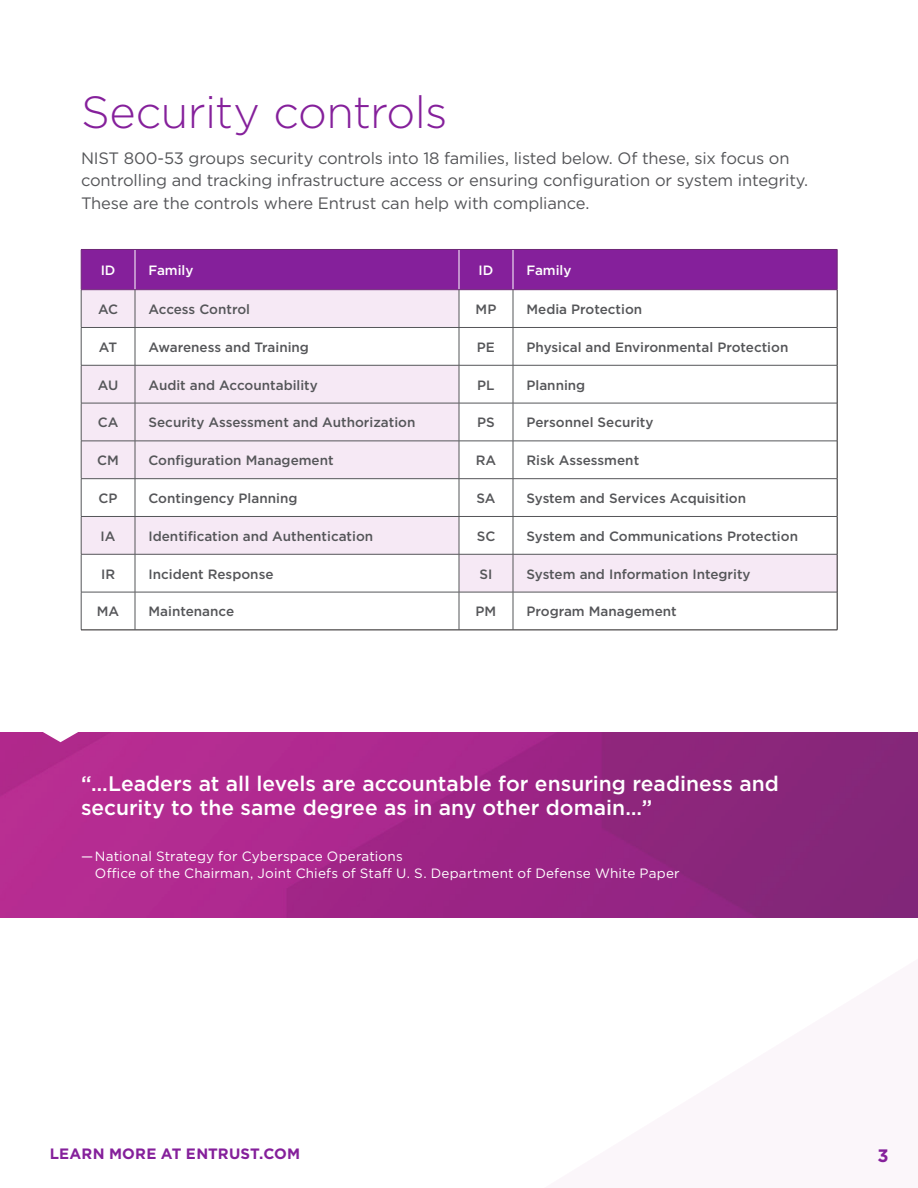
<style>
.page{position:relative;width:918px;height:1188px;background:#fff}
.page>*{position:absolute;margin:0;border:0;box-sizing:border-box;transform-origin:0 0}
.t1{font:300 45px "Gotham";letter-spacing:-.015em;color:#85209b}
.Sub_head{font:500 21px/24px "Gotham";color:#fff}
.Forridder{font:700 18px "Gotham";color:#85209b}
.Body_Copy{font:16.5px/22.5px "Gotham";letter-spacing:-.01em;color:#555659}
.Headline{font:700 15px "Gotham";letter-spacing:.015em;color:#85209b}
.t2{font:500 13.5px "Gotham";color:#555659}
.Sub_head-2{font:13.5px/16.2px "Gotham";letter-spacing:.015em;color:#fff}
.subhead_new{font:500 13.5px "Gotham";color:#fff}
</style>
<div class="page">
<div style="left:82px;top:250px;width:755px;height:39px;background:#85209b"></div>
<svg style="left:82px;top:290px;width:755px;height:302px"></svg>
<hr style="left:81px;top:290px;width:1px;height:37px;background:#555659">
<hr style="left:81px;top:328px;width:1px;height:37px;background:#555659">
<hr style="left:81px;top:365px;width:1px;height:38px;background:#555659">
<hr style="left:81px;top:403px;width:1px;height:38px;background:#555659">
<hr style="left:81px;top:441px;width:1px;height:37px;background:#555659">
<hr style="left:81px;top:479px;width:1px;height:37px;background:#555659">
<hr style="left:81px;top:517px;width:1px;height:37px;background:#555659">
<hr style="left:81px;top:554px;width:1px;height:38px;background:#555659">
<hr style="left:81px;top:592px;width:1px;height:38px;background:#555659">
<hr style="left:837px;top:290px;width:1px;height:37px;background:#231f20">
<hr style="left:837px;top:327px;width:1px;height:38px;background:#231f20">
<hr style="left:837px;top:365px;width:1px;height:38px;background:#231f20">
<hr style="left:837px;top:403px;width:1px;height:38px;background:#231f20">
<hr style="left:837px;top:441px;width:1px;height:38px;background:#231f20">
<hr style="left:837px;top:479px;width:1px;height:37px;background:#231f20">
<hr style="left:837px;top:516px;width:1px;height:38px;background:#231f20">
<hr style="left:837px;top:554px;width:1px;height:38px;background:#231f20">
<hr style="left:837px;top:592px;width:1px;height:38px;background:#231f20">
<hr style="left:81px;top:630px;width:54px;height:1px;background:#231f20">
<hr style="left:135px;top:630px;width:324px;height:1px;background:#231f20">
<hr style="left:459px;top:630px;width:54px;height:1px;background:#231f20">
<hr style="left:513px;top:630px;width:324px;height:1px;background:#231f20">
<hr style="left:135px;top:250px;width:1px;height:39px;background:#fff">
<hr style="left:459px;top:250px;width:1px;height:39px;background:#fff">
<hr style="left:513px;top:250px;width:1px;height:39px;background:#fff">
<hr style="left:81px;top:249px;width:54px;height:1px;background:#6e2777">
<hr style="left:135px;top:249px;width:324px;height:1px;background:#6e2777">
<hr style="left:459px;top:249px;width:54px;height:1px;background:#6e2777">
<hr style="left:513px;top:249px;width:324px;height:1px;background:#6e2777">
<hr style="left:81px;top:250px;width:1px;height:39px;background:#6e2777">
<hr style="left:837px;top:250px;width:1px;height:39px;background:#6e2777">
<hr style="left:81px;top:289px;width:54px;height:1px;background:#6e2777">
<hr style="left:135px;top:289px;width:324px;height:1px;background:#6e2777">
<hr style="left:459px;top:289px;width:54px;height:1px;background:#6e2777">
<hr style="left:513px;top:289px;width:324px;height:1px;background:#6e2777">
<hr style="left:135px;top:290px;width:1px;height:37px;background:#555659">
<hr style="left:459px;top:290px;width:1px;height:37px;background:#555659">
<hr style="left:513px;top:290px;width:1px;height:37px;background:#555659">
<hr style="left:135px;top:328px;width:1px;height:37px;background:#555659">
<hr style="left:459px;top:328px;width:1px;height:37px;background:#555659">
<hr style="left:513px;top:328px;width:1px;height:37px;background:#555659">
<hr style="left:135px;top:365px;width:1px;height:38px;background:#555659">
<hr style="left:459px;top:365px;width:1px;height:38px;background:#555659">
<hr style="left:513px;top:365px;width:1px;height:38px;background:#555659">
<hr style="left:135px;top:403px;width:1px;height:38px;background:#555659">
<hr style="left:459px;top:403px;width:1px;height:38px;background:#555659">
<hr style="left:513px;top:403px;width:1px;height:38px;background:#555659">
<hr style="left:135px;top:441px;width:1px;height:37px;background:#555659">
<hr style="left:459px;top:441px;width:1px;height:37px;background:#555659">
<hr style="left:513px;top:441px;width:1px;height:37px;background:#555659">
<hr style="left:135px;top:479px;width:1px;height:37px;background:#555659">
<hr style="left:459px;top:479px;width:1px;height:37px;background:#555659">
<hr style="left:513px;top:479px;width:1px;height:37px;background:#555659">
<hr style="left:135px;top:517px;width:1px;height:37px;background:#555659">
<hr style="left:459px;top:517px;width:1px;height:37px;background:#555659">
<hr style="left:513px;top:517px;width:1px;height:37px;background:#555659">
<hr style="left:135px;top:554px;width:1px;height:38px;background:#555659">
<hr style="left:459px;top:554px;width:1px;height:38px;background:#555659">
<hr style="left:513px;top:554px;width:1px;height:38px;background:#555659">
<hr style="left:135px;top:592px;width:1px;height:38px;background:#555659">
<hr style="left:459px;top:592px;width:1px;height:38px;background:#555659">
<hr style="left:513px;top:592px;width:1px;height:38px;background:#555659">
<hr style="left:81px;top:327px;width:54px;height:1px;background:#555659">
<hr style="left:135px;top:327px;width:324px;height:1px;background:#555659">
<hr style="left:459px;top:327px;width:54px;height:1px;background:#555659">
<hr style="left:513px;top:327px;width:324px;height:1px;background:#555659">
<hr style="left:81px;top:365px;width:54px;height:1px;background:#555659">
<hr style="left:135px;top:365px;width:324px;height:1px;background:#555659">
<hr style="left:459px;top:365px;width:54px;height:1px;background:#555659">
<hr style="left:513px;top:365px;width:324px;height:1px;background:#555659">
<hr style="left:81px;top:403px;width:54px;height:1px;background:#555659">
<hr style="left:135px;top:403px;width:324px;height:1px;background:#555659">
<hr style="left:459px;top:403px;width:54px;height:1px;background:#555659">
<hr style="left:513px;top:403px;width:324px;height:1px;background:#555659">
<hr style="left:81px;top:441px;width:54px;height:1px;background:#555659">
<hr style="left:135px;top:441px;width:324px;height:1px;background:#555659">
<hr style="left:459px;top:441px;width:54px;height:1px;background:#555659">
<hr style="left:513px;top:441px;width:324px;height:1px;background:#555659">
<hr style="left:81px;top:478px;width:54px;height:1px;background:#555659">
<hr style="left:135px;top:478px;width:324px;height:1px;background:#555659">
<hr style="left:459px;top:478px;width:54px;height:1px;background:#555659">
<hr style="left:513px;top:478px;width:324px;height:1px;background:#555659">
<hr style="left:81px;top:516px;width:54px;height:1px;background:#555659">
<hr style="left:135px;top:516px;width:324px;height:1px;background:#555659">
<hr style="left:459px;top:516px;width:54px;height:1px;background:#555659">
<hr style="left:513px;top:516px;width:324px;height:1px;background:#555659">
<hr style="left:81px;top:554px;width:54px;height:1px;background:#555659">
<hr style="left:135px;top:554px;width:324px;height:1px;background:#555659">
<hr style="left:459px;top:554px;width:54px;height:1px;background:#555659">
<hr style="left:513px;top:554px;width:324px;height:1px;background:#555659">
<hr style="left:81px;top:592px;width:54px;height:1px;background:#555659">
<hr style="left:135px;top:592px;width:324px;height:1px;background:#555659">
<hr style="left:459px;top:592px;width:54px;height:1px;background:#555659">
<hr style="left:513px;top:592px;width:324px;height:1px;background:#555659">
<img style="left:0;top:732px;width:918px;height:186px">
<svg style="left:27px;top:732px;width:67px;height:10px"></svg>
<p class="t1" style="left:81px;top:83px;width:368px">Security controls</p>
<p class="Body_Copy" style="left:81px;top:146px;width:729px">NIST 800-53 groups security controls into 18 families, listed below. Of these, six focus on controlling and tracking infrastructure access or ensuring configuration or system integrity.<br>These are the controls where Entrust can help with compliance.</p>
<p class="subhead_new" style="left:101px;top:261px;width:16px">ID</p>
<p class="subhead_new" style="left:148px;top:261px;width:47px">Family</p>
<p class="subhead_new" style="left:479px;top:261px;width:16px">ID</p>
<p class="subhead_new" style="left:526px;top:261px;width:47px">Family</p>
<p class="t2" style="left:98px;top:300px;width:22px">AC</p>
<p class="t2" style="left:148px;top:300px;width:103px">Access Control</p>
<p class="t2" style="left:476px;top:300px;width:22px">MP</p>
<p class="t2" style="left:526px;top:300px;width:117px">Media Protection</p>
<p class="t2" style="left:99px;top:338px;width:20px">AT</p>
<p class="t2" style="left:148px;top:338px;width:162px">Awareness and Training</p>
<p class="t2" style="left:477px;top:338px;width:20px">PE</p>
<p class="t2" style="left:526px;top:338px;width:263px">Physical and Environmental Protection</p>
<p class="t2" style="left:98px;top:376px;width:22px">AU</p>
<p class="t2" style="left:148px;top:376px;width:171px">Audit and Accountability</p>
<p class="t2" style="left:477px;top:376px;width:19px">PL</p>
<p class="t2" style="left:526px;top:376px;width:60px">Planning</p>
<p class="t2" style="left:98px;top:414px;width:22px">CA</p>
<p class="t2" style="left:148px;top:414px;width:268px">Security Assessment and Authorization</p>
<p class="t2" style="left:477px;top:414px;width:19px">PS</p>
<p class="t2" style="left:526px;top:414px;width:128px">Personnel Security</p>
<p class="t2" style="left:97px;top:452px;width:23px">CM</p>
<p class="t2" style="left:148px;top:452px;width:187px">Configuration Management</p>
<p class="t2" style="left:476px;top:452px;width:22px">RA</p>
<p class="t2" style="left:526px;top:452px;width:114px">Risk Assessment</p>
<p class="t2" style="left:99px;top:489px;width:20px">CP</p>
<p class="t2" style="left:148px;top:489px;width:150px">Contingency Planning</p>
<p class="t2" style="left:476px;top:489px;width:21px">SA</p>
<p class="t2" style="left:526px;top:489px;width:221px">System and Services Acquisition</p>
<p class="t2" style="left:101px;top:527px;width:16px">IA</p>
<p class="t2" style="left:148px;top:527px;width:226px">Identification and Authentication</p>
<p class="t2" style="left:477px;top:527px;width:20px">SC</p>
<p class="t2" style="left:526px;top:527px;width:273px">System and Communications Protection</p>
<p class="t2" style="left:101px;top:565px;width:16px">IR</p>
<p class="t2" style="left:148px;top:565px;width:127px">Incident Response</p>
<p class="t2" style="left:480px;top:565px;width:14px">SI</p>
<p class="t2" style="left:526px;top:565px;width:226px">System and Information Integrity</p>
<p class="t2" style="left:97px;top:603px;width:24px">MA</p>
<p class="t2" style="left:148px;top:603px;width:87px">Maintenance</p>
<p class="t2" style="left:476px;top:603px;width:22px">PM</p>
<p class="t2" style="left:526px;top:603px;width:152px">Program Management</p>
<p class="Sub_head" style="left:81px;top:772px;width:699px">“…Leaders at all levels are accountable for ensuring readiness and security to the same degree as in any other domain…”</p>
<p class="Sub_head-2" style="left:95px;top:848px;width:586px;text-indent:-14px">— National Strategy for Cyberspace Operations<br>Office of the Chairman, Joint Chiefs of Staff U. S. Department of Defense White Paper</p>
<p class="Headline" style="left:50px;top:1144px;width:252px">LEARN MORE AT ENTRUST.COM</p>
<p class="Forridder" style="left:878px;top:1144px;width:13px">3</p>
</div>
